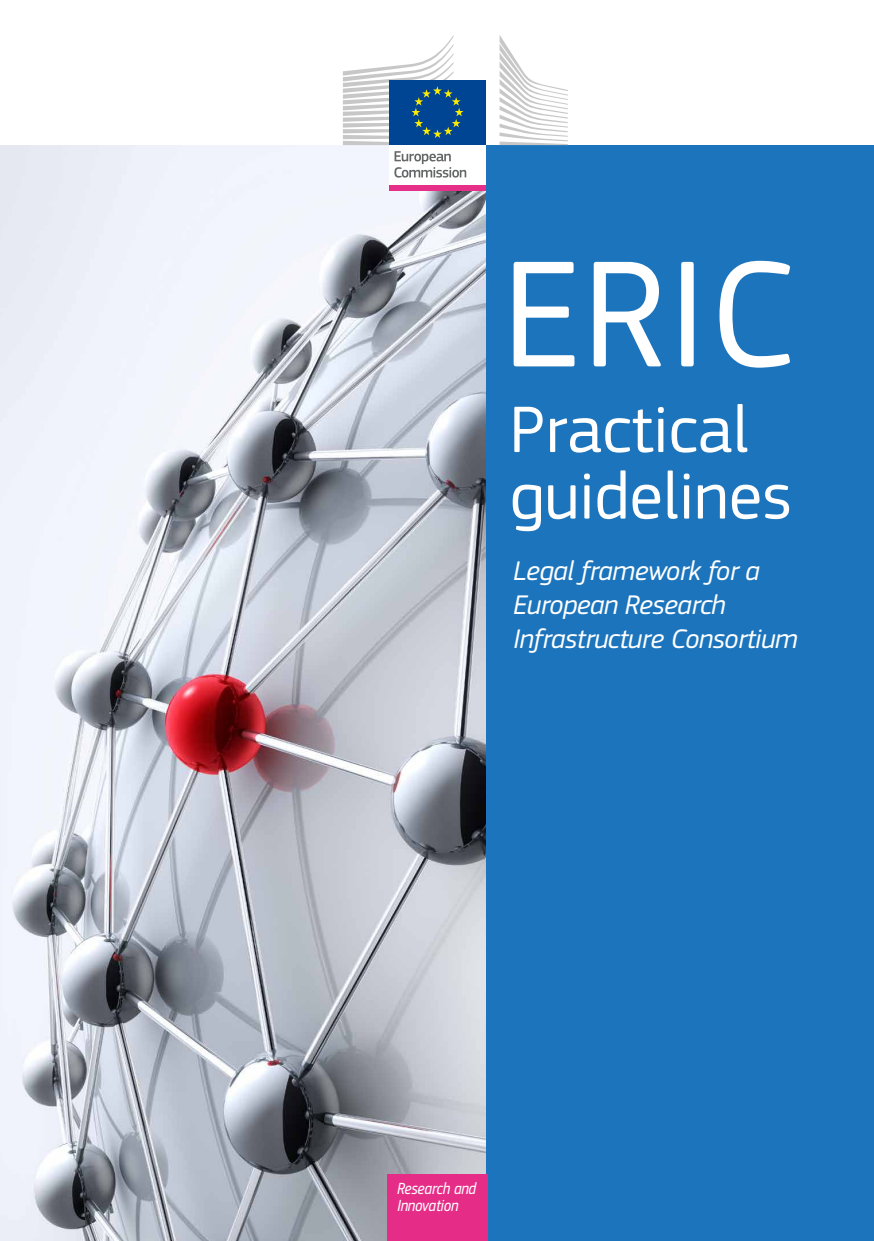
<style>
.page{position:relative;width:874px;height:1241px;background:#fff}
.page>*{position:absolute;margin:0;border:0;box-sizing:border-box;transform-origin:0 0}
.t1{font:157.5px "EC Square Sans Pro";color:#fff}
.t2{font:68.25px/66.5px "EC Square Sans Pro";color:#fff}
.t3{font:italic 28px/33.6px "EC Square Sans Pro";letter-spacing:-.015em;color:#fff}
.t4{font:italic 16.8px/16.6px "EC Square Sans Cond Pro";color:#fff}
</style>
<div class="page">
<div style="left:461px;top:145px;width:412px;height:1095px;background:#1c75bc"></div>
<img style="left:0;top:145px;width:485px;height:1095px">
<div style="left:388px;top:143px;width:97px;height:43px;background:#fff"></div>
<div style="left:388px;top:80px;width:97px;height:65px;background:#004594"></div>
<svg style="left:343px;top:35px;width:120px;height:110px"></svg>
<svg style="left:499px;top:35px;width:68px;height:110px"></svg>
<svg style="left:394px;top:151px;width:72px;height:26px"></svg>
<div style="left:388px;top:185px;width:97px;height:5px;background:#e52f88"></div>
<div style="left:387px;top:1174px;width:100px;height:66px;background:#e52d87"></div>
<h1 class="t1" style="left:501px;top:222px;width:293px">ERIC</h1>
<h2 class="t2" style="left:509px;top:396px;width:284px">Practical guidelines</h2>
<p class="t3" style="left:513px;top:554px;width:286px">Legal framework for a<br>European Research<br>Infrastructure Consortium</p>
<p class="t4" style="left:397px;top:1180px;width:80px">Research and<br>Innovation</p>
</div>
